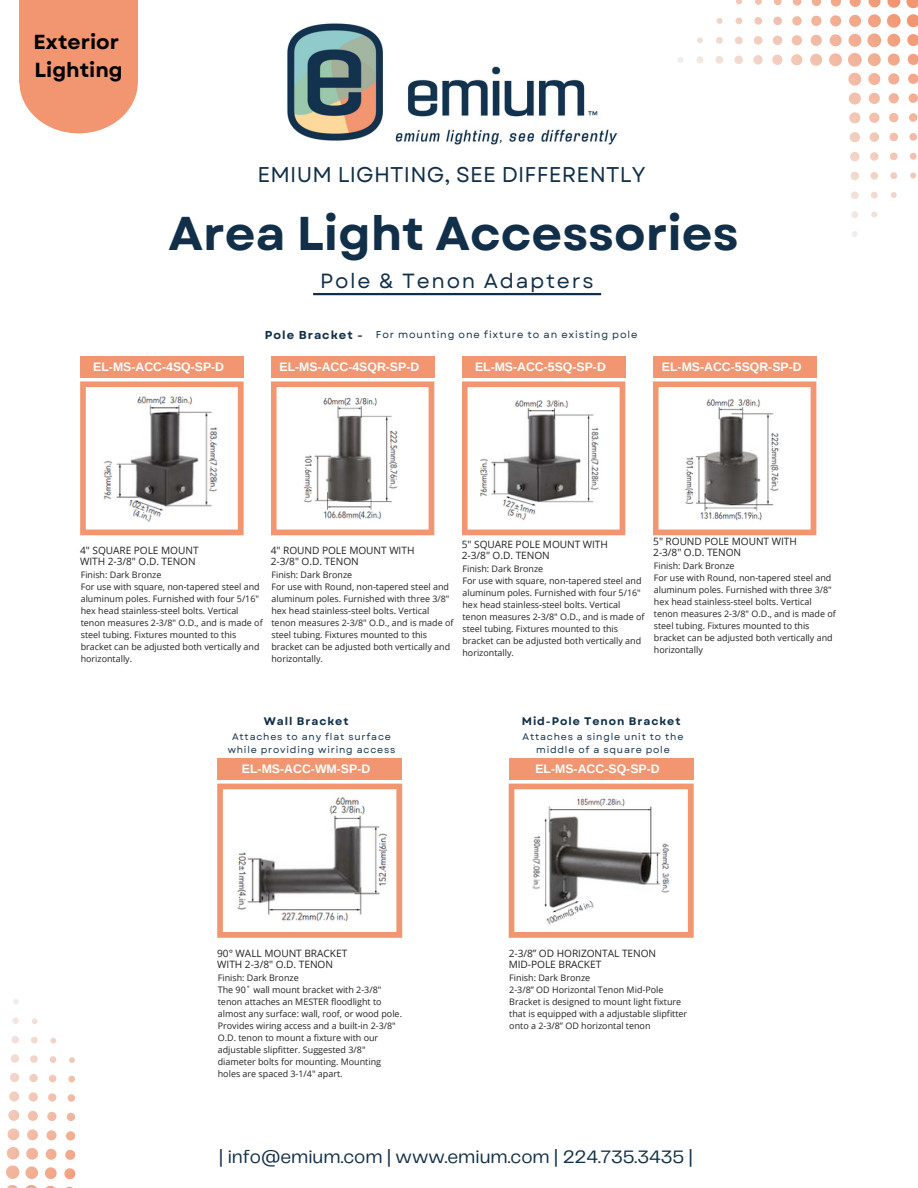
<style>
.page{position:relative;width:918px;height:1188px;background:#fff}
.page>*{position:absolute;margin:0;border:0;box-sizing:border-box;transform-origin:0 0}
.t1{font:700 47.4px "Garet";color:#112f49}
.t2{font:21.3px "Garet";letter-spacing:.01em;color:#112f49}
.t3{font:20.55px "Garet";letter-spacing:.085em;color:#112f49}
.t4{font:700 20.25px "Garet";color:#000}
.t5{font:18.75px "Telegraf";color:#112f49}
.t6{font:700 12.3px "Arimo";color:#fff}
.t7{font:700 11.55px "Garet";letter-spacing:.085em;color:#112f49}
.t8{font:700 10.95px "Garet";letter-spacing:.085em;color:#112f49}
.t9{font:10.2px/10.9px "Open Sans";letter-spacing:-.005em;color:#222}
.t10{font:10.05px/10.9px "Open Sans";letter-spacing:-.005em;color:#222}
.t11{font:10.05px "Garet";letter-spacing:.085em;color:#112f49}
.t12{font:9.6px/12.8px "Garet";letter-spacing:.085em;color:#112f49;text-align:center}
.t13{font:9px/12px "Open Sans";color:#222}
</style>
<div class="page">
<img style="left:287px;top:23px;width:331px;height:122px">
<div style="left:19px;top:0;width:119px;height:82px;background:#f29671"></div>
<div style="left:19px;top:31px;width:119px;height:102px;background:#f29671;border-radius:50%"></div>
<svg style="left:6px;top:999px;width:70px;height:189px"></svg>
<svg style="left:678px;top:0;width:240px;height:237px"></svg>
<svg style="left:80px;top:381px;width:164px;height:154px"></svg>
<img style="left:97px;top:392px;width:130px;height:134px">
<svg style="left:271px;top:381px;width:163px;height:154px"></svg>
<img style="left:288px;top:392px;width:130px;height:134px">
<svg style="left:462px;top:381px;width:163px;height:154px"></svg>
<img style="left:479px;top:392px;width:130px;height:134px">
<svg style="left:653px;top:381px;width:163px;height:154px"></svg>
<img style="left:666px;top:392px;width:138px;height:134px">
<div style="left:80px;top:356px;width:164px;height:21px;background:#f29671"></div>
<div style="left:271px;top:356px;width:163px;height:21px;background:#f29671"></div>
<div style="left:462px;top:356px;width:163px;height:21px;background:#f29671"></div>
<div style="left:653px;top:356px;width:164px;height:21px;background:#f29671"></div>
<hr style="left:313px;top:293px;width:288px;height:2px;background:#112f49">
<svg style="left:217px;top:784px;width:185px;height:154px"></svg>
<img style="left:231px;top:794px;width:158px;height:134px">
<div style="left:217px;top:758px;width:185px;height:22px;background:#f29671"></div>
<svg style="left:509px;top:784px;width:185px;height:154px"></svg>
<img style="left:523px;top:794px;width:157px;height:134px">
<div style="left:509px;top:758px;width:184px;height:22px;background:#f29671"></div>
<p class="t4" style="left:33px;top:27px;width:87px">Exterior</p>
<p class="t4" style="left:34px;top:55px;width:90px">Lighting</p>
<p class="t2" style="left:257px;top:160px;width:390px">EMIUM LIGHTING, SEE DIFFERENTLY</p>
<p class="t1" style="left:168px;top:200px;width:572px">Area Light Accessories</p>
<p class="t3" style="left:320px;top:266px;width:275px">Pole &amp; Tenon Adapters</p>
<p class="t7" style="left:265px;top:327px;width:99px">Pole Bracket -</p>
<p class="t11" style="left:376px;top:328px;width:263px">For mounting one fixture to an existing pole</p>
<p class="t6" style="left:93px;top:360px;width:132px">EL-MS-ACC-4SQ-SP-D</p>
<p class="t6" style="left:280px;top:360px;width:141px">EL-MS-ACC-4SQR-SP-D</p>
<p class="t6" style="left:475px;top:360px;width:132px">EL-MS-ACC-5SQ-SP-D</p>
<p class="t6" style="left:662px;top:360px;width:141px">EL-MS-ACC-5SQR-SP-D</p>
<p class="t10" style="left:80px;top:545px;width:120px">4" SQUARE POLE MOUNT</p>
<p class="t10" style="left:80px;top:556px;width:117px">WITH 2-3/8" O.D. TENON</p>
<p class="t13" style="left:81px;top:569px;width:82px">Finish: Dark Bronze</p>
<p class="t13" style="left:81px;top:581px;width:184px">For use with square, non-tapered steel and aluminum poles. Furnished with four 5/16" hex head stainless-steel bolts. Vertical tenon measures 2-3/8" O.D., and is made of steel tubing. Fixtures mounted to this bracket can be adjusted both vertically and horizontally.</p>
<p class="t10" style="left:271px;top:545px;width:145px">4" ROUND POLE MOUNT WITH<br>2-3/8" O.D. TENON</p>
<p class="t13" style="left:271px;top:569px;width:82px">Finish: Dark Bronze</p>
<p class="t13" style="left:271px;top:581px;width:184px">For use with Round, non-tapered steel and aluminum poles. Furnished with three 3/8" hex head stainless-steel bolts. Vertical tenon measures 2-3/8" O.D., and is made of steel tubing. Fixtures mounted to this bracket can be adjusted both vertically and horizontally.</p>
<p class="t10" style="left:462px;top:539px;width:148px">5" SQUARE POLE MOUNT WITH<br>2-3/8" O.D. TENON</p>
<p class="t13" style="left:462px;top:563px;width:82px">Finish: Dark Bronze</p>
<p class="t13" style="left:462px;top:575px;width:184px">For use with square, non-tapered steel and aluminum poles. Furnished with four 5/16" hex head stainless-steel bolts. Vertical tenon measures 2-3/8" O.D., and is made of steel tubing. Fixtures mounted to this bracket can be adjusted both vertically and horizontally.</p>
<p class="t10" style="left:653px;top:536px;width:145px">5" ROUND POLE MOUNT WITH<br>2-3/8" O.D. TENON</p>
<p class="t13" style="left:654px;top:560px;width:82px">Finish: Dark Bronze</p>
<p class="t13" style="left:654px;top:572px;width:184px">For use with Round, non-tapered steel and aluminum poles. Furnished with three 3/8" hex head stainless-steel bolts. Vertical tenon measures 2-3/8" O.D., and is made of steel tubing. Fixtures mounted to this bracket can be adjusted both vertically and horizontally</p>
<p class="t8" style="left:264px;top:713px;width:86px">Wall Bracket</p>
<p class="t12" style="left:228px;top:730px;width:169px">Attaches to any flat surface while providing wiring access</p>
<p class="t8" style="left:522px;top:713px;width:160px">Mid-Pole Tenon Bracket</p>
<p class="t12" style="left:523px;top:730px;width:162px">Attaches a single unit to the middle of a square pole</p>
<p class="t6" style="left:242px;top:762px;width:130px">EL-MS-ACC-WM-SP-D</p>
<p class="t6" style="left:535px;top:762px;width:126px">EL-MS-ACC-SQ-SP-D</p>
<p class="t9" style="left:217px;top:947px;width:132px">90° WALL MOUNT BRACKET<br>WITH 2-3/8" O.D. TENON</p>
<p class="t13" style="left:218px;top:971px;width:82px">Finish: Dark Bronze</p>
<p class="t13" style="left:218px;top:983px;width:186px">The 90˚ wall mount bracket with 2-3/8" tenon attaches an MESTER floodlight to almost any surface: wall, roof, or wood pole.<br>Provides wiring access and a built-in 2-3/8" O.D. tenon to mount a fixture with our adjustable slipfitter. Suggested 3/8" diameter bolts for mounting. Mounting holes are spaced 3-1/4" apart.</p>
<p class="t9" style="left:509px;top:947px;width:149px">2-3/8” OD HORIZONTAL TENON<br>MID-POLE BRACKET</p>
<p class="t13" style="left:509px;top:971px;width:82px">Finish: Dark Bronze</p>
<p class="t13" style="left:509px;top:983px;width:180px">2-3/8” OD Horizontal Tenon Mid-Pole Bracket is designed to mount light fixture that is equipped with a adjustable slipfitter onto a 2-3/8” OD horizontal tenon</p>
<p class="t5" style="left:219px;top:1149px;width:476px">| info@emium.com | www.emium.com | 224.735.3435 |</p>
</div>
